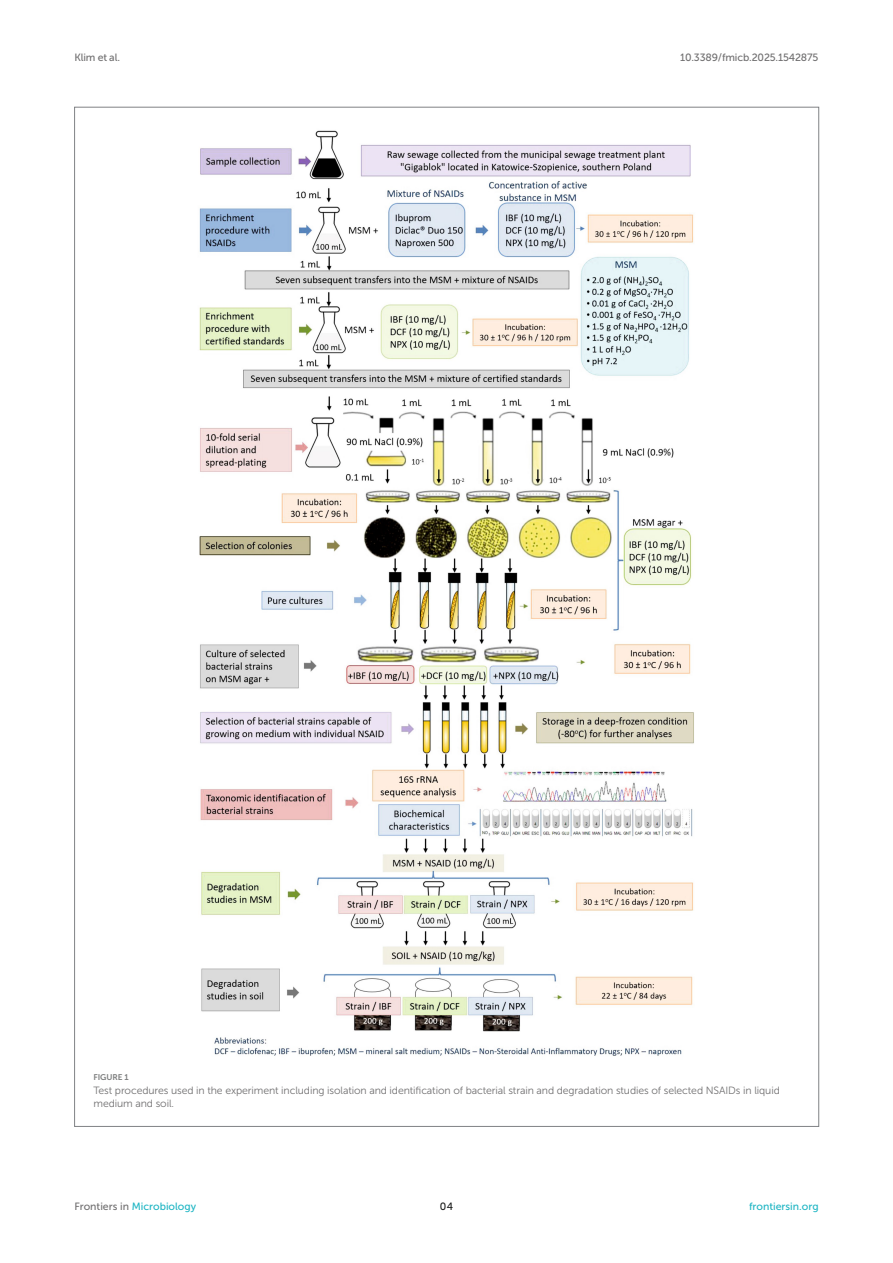
<style>
.page{position:relative;width:893px;height:1263px;background:#fff}
.page>*{position:absolute;margin:0;border:0;box-sizing:border-box;transform-origin:0 0}
.FIG_LEG{font:10.5px/13.5px "Museo Sans 300";letter-spacing:-.01em;color:#706f70}
.t1{font:10.5px "Museo Sans 500";color:#1db5c3}
.t2{font:10.5px "Museo Sans 500";letter-spacing:-.015em;color:#706f70}
.t3{font:10.5px "Museo Sans 500";color:#1b1c1b}
.FIG_HD{font:8.25px "Museo Sans 700";letter-spacing:-.01em;color:#7e7f7f}
.s1{color:#706f70}
</style>
<div class="page">
<img style="left:199px;top:130px;width:495px;height:926px">
<p class="t2" style="left:74px;top:52px;width:47px">Klim et al.</p>
<p class="t2" style="left:680px;top:52px;width:140px">10.3389/fmicb.2025.1542875</p>
<p class="FIG_HD" style="left:94px;top:1073px;width:37px">FIGURE 1</p>
<p class="FIG_LEG" style="left:94px;top:1084px;width:688px">Test procedures used in the experiment including isolation and identification of bacterial strain and degradation studies of selected NSAIDs in liquid medium and soil.</p>
<p class="t1" style="left:74px;top:1200px;width:123px"><span class="s1">Frontiers in</span> Microbiology</p>
<p class="t3" style="left:440px;top:1200px;width:15px">04</p>
<p class="t1" style="left:749px;top:1200px;width:71px">frontiersin.org</p>
</div>
